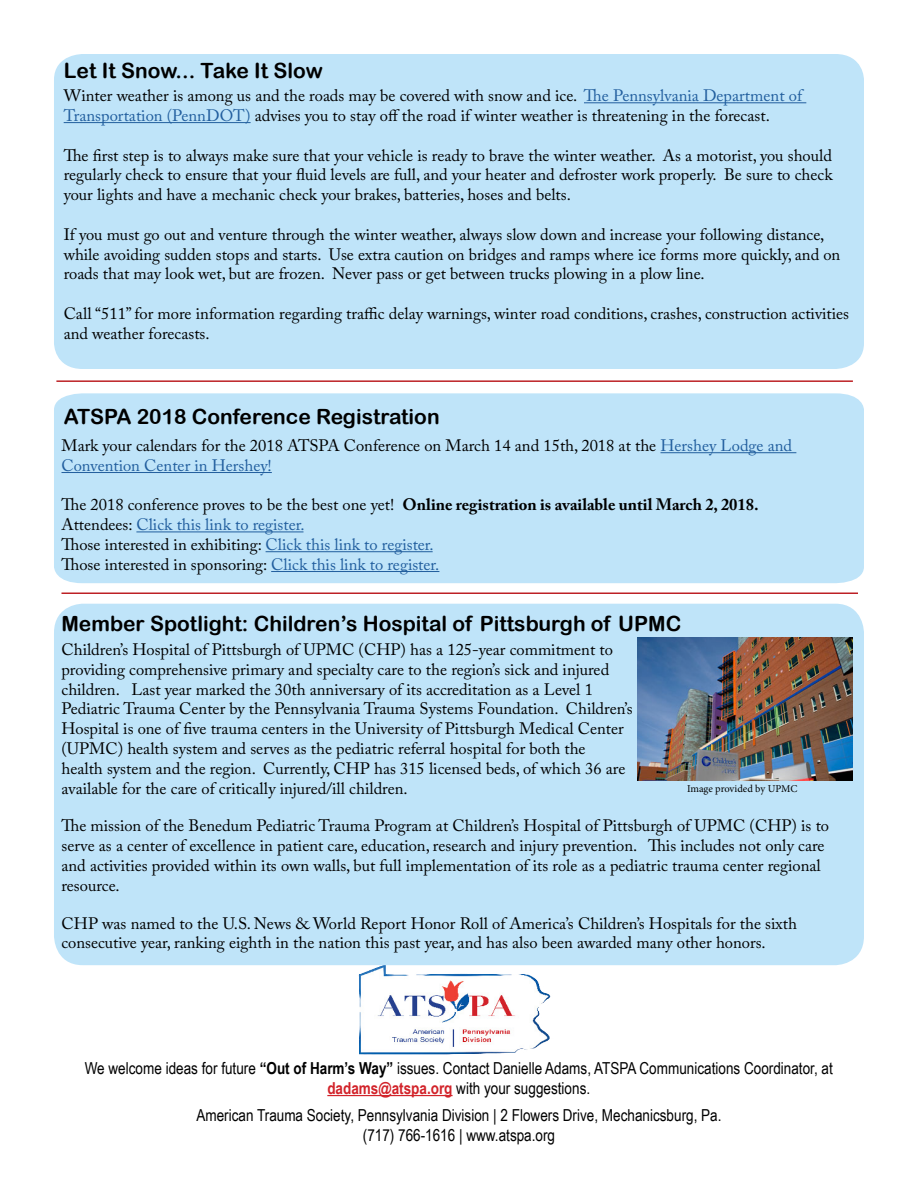
<style>
.page{position:relative;width:918px;height:1188px;background:#fff}
.page>*{position:absolute;margin:0;border:0;box-sizing:border-box;transform-origin:0 0}
.t1{font:21px "Arial Rounded MT Bold";color:#000}
.t2{font:16.5px/19.8px "Adobe Caslon Pro";color:#000}
.t3{font:16.5px/19.8px "Arial Narrow";color:#000;text-align:center}
.t4{font:10.5px "Minion Pro";letter-spacing:-.005em;color:#000}
.s1{color:#215e9e}
.s2{font-weight:700}
.s3{font-weight:700;color:#d2232a}
</style>
<div class="page">
<hr style="left:327px;top:1095px;width:126px;height:1px;background:#d2232a">
<img style="left:356px;top:965px;width:199px;height:90px">
<div style="left:54px;top:54px;width:810px;height:315px;background:#bfe4f9"></div>
<hr style="left:584px;top:102px;width:222px;height:1px;background:#215e9e">
<hr style="left:64px;top:122px;width:187px;height:1px;background:#215e9e">
<div style="left:54px;top:393px;width:810px;height:191px;background:#bfe4f9"></div>
<hr style="left:661px;top:452px;width:135px;height:1px;background:#215e9e">
<hr style="left:62px;top:472px;width:210px;height:1px;background:#215e9e">
<hr style="left:136px;top:532px;width:168px;height:1px;background:#215e9e">
<hr style="left:266px;top:551px;width:167px;height:1px;background:#215e9e">
<hr style="left:271px;top:571px;width:168px;height:1px;background:#215e9e">
<hr style="left:56px;top:380px;width:797px;height:2px;background:#bd2025">
<div style="left:57px;top:607px;width:804px;height:355px;background:#bfe4f9;border-radius:26px"></div>
<div style="left:54px;top:604px;width:810px;height:361px;border:6px solid #bfe4f9;border-radius:26px"></div>
<hr style="left:62px;top:592px;width:796px;height:2px;background:#bd2025">
<img style="left:638px;top:637px;width:214px;height:144px">
<p class="t1" style="left:64px;top:58px;width:260px">Let It Snow... Take It Slow</p>
<p class="t2" style="left:64px;top:86px;width:740px">Winter weather is among us and the roads may be covered with snow and ice. <span class="s1">The Pennsylvania Department of<br>Transportation (PennDOT)</span> advises you to stay off the road if winter weather is threatening in the forecast.</p>
<p class="t2" style="left:64px;top:145px;width:770px;text-align:justify">The first step is to always make sure that your vehicle is ready to brave the winter weather. As a motorist, you should regularly check to ensure that your fluid levels are full, and your heater and defroster work properly. Be sure to check your lights and have a mechanic check your brakes, batteries, hoses and belts.</p>
<p class="t2" style="left:64px;top:224px;width:778px">If you must go out and venture through the winter weather, always slow down and increase your following distance, while avoiding sudden stops and starts. Use extra caution on bridges and ramps where ice forms more quickly, and on roads that may look wet, but are frozen. Never pass or get between trucks plowing in a plow line.</p>
<p class="t2" style="left:64px;top:303px;width:787px">Call “511” for more information regarding traffic delay warnings, winter road conditions, crashes, construction activities and weather forecasts.</p>
<p class="t1" style="left:64px;top:404px;width:377px">ATSPA 2018 Conference Registration</p>
<p class="t2" style="left:62px;top:435px;width:732px">Mark your calendars for the 2018 ATSPA Conference on March 14 and 15th, 2018 at the <span class="s1">Hershey Lodge and<br>Convention Center in Hershey!</span></p>
<p class="t2" style="left:62px;top:495px;width:699px">The 2018 conference proves to be the best one yet! <span class="s2">Online registration is available until March 2, 2018.<br></span>Attendees: <span class="s1">Click this link to register.<br></span>Those interested in exhibiting: <span class="s1">Click this link to register.<br></span>Those interested in sponsoring: <span class="s1">Click this link to register.</span></p>
<p class="t1" style="left:62px;top:611px;width:621px">Member Spotlight: Children’s Hospital of Pittsburgh of UPMC</p>
<p class="t2" style="left:62px;top:639px;width:573px">Children’s Hospital of Pittsburgh of UPMC (CHP) has a 125-year commitment to providing comprehensive primary and specialty care to the region’s sick and injured children. Last year marked the 30th anniversary of its accreditation as a Level 1<br>Pediatric Trauma Center by the Pennsylvania Trauma Systems Foundation. Children’s Hospital is one of five trauma centers in the University of Pittsburgh Medical Center (UPMC) health system and serves as the pediatric referral hospital for both the<br>health system and the region. Currently, CHP has 315 licensed beds, of which 36 are available for the care of critically injured/ill children.</p>
<p class="t2" style="left:62px;top:816px;width:769px">The mission of the Benedum Pediatric Trauma Program at Children’s Hospital of Pittsburgh of UPMC (CHP) is to serve as a center of excellence in patient care, education, research and injury prevention. This includes not only care and activities provided within its own walls, but full implementation of its role as a pediatric trauma center regional resource.</p>
<p class="t2" style="left:62px;top:913px;width:737px">CHP was named to the U.S. News &amp; World Report Honor Roll of America’s Children’s Hospitals for the sixth consecutive year, ranking eighth in the nation this past year, and has also been awarded many other honors.</p>
<p class="t4" style="left:687px;top:782px;width:112px">Image provided by UPMC</p>
<p class="t3" style="left:85px;top:1058px;width:750px">We welcome ideas for future <span class="s2">“Out of Harm’s Way”</span> issues. Contact Danielle Adams, ATSPA Communications Coordinator, at <span class="s3">dadams@atspa.org</span> with your suggestions.</p>
<p class="t3" style="left:196px;top:1104px;width:527px">American Trauma Society, Pennsylvania Division | 2 Flowers Drive, Mechanicsburg, Pa. (717) 766-1616 | www.atspa.org</p>
</div>
